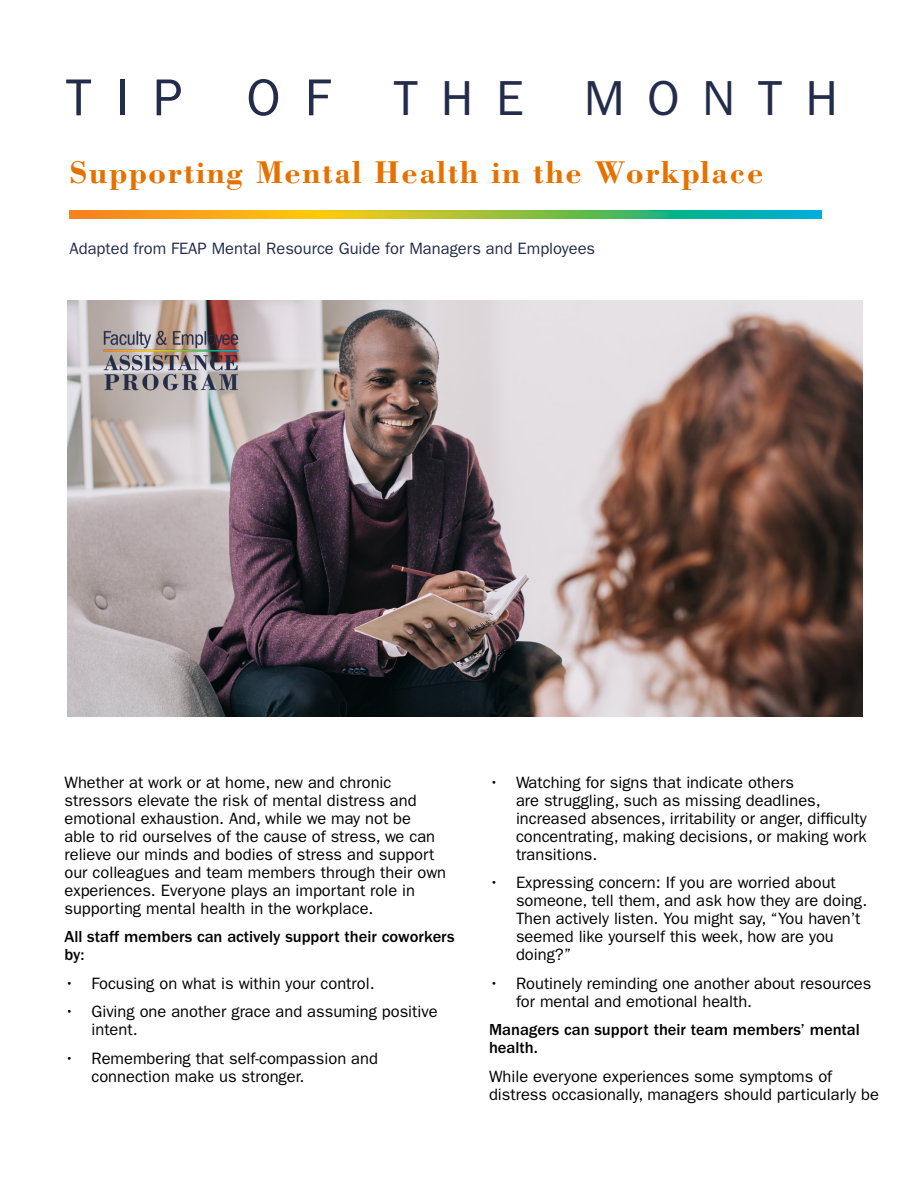
<style>
.page{position:relative;width:918px;height:1188px;background:#fff}
.page>*{position:absolute;margin:0;border:0;box-sizing:border-box;transform-origin:0 0}
.Main_Title_Header{font:49.35px "ITC Franklin Gothic Std";letter-spacing:.46em;color:#232d4b}
.Section_Header_-_14p{font:700 32.4px "Bodoni Std";letter-spacing:.05em;color:#e57200}
.Paragraph_Style_3{font:16.5px/18px "ITC Franklin Gothic Std";color:#000}
.Paragraph_Style_3-2{font:500 16.5px/18px "ITC Franklin Gothic Std";color:#000}
.Title_Pull_Text{font:16.5px "ITC Franklin Gothic Std";color:#232d4b}
.s1{font-size:52.2px}
</style>
<div class="page">
<img style="left:68px;top:300px;width:795px;height:417px">
<img style="left:89px;top:311px;width:162px;height:91px">
<img style="left:70px;top:211px;width:752px;height:7px">
<p class="Main_Title_Header" style="left:66px;top:70px;width:774px"><span class="s1">TIP OF</span> THE MONTH</p>
<p class="Section_Header_-_14p" style="left:70px;top:152px;width:695px">Supporting Mental Health in the Workplace</p>
<p class="Title_Pull_Text" style="left:70px;top:239px;width:527px">Adapted from FEAP Mental Resource Guide for Managers and Employees</p>
<p class="Paragraph_Style_3" style="left:64px;top:773px;width:383px">Whether at work or at home, new and chronic stressors elevate the risk of mental distress and emotional exhaustion. And, while we may not be<br>able to rid ourselves of the cause of stress, we can relieve our minds and bodies of stress and support our colleagues and team members through their own experiences. Everyone plays an important role in supporting mental health in the workplace.</p>
<p class="Paragraph_Style_3-2" style="left:64px;top:928px;width:392px">All staff members can actively support their coworkers by:</p>
<p class="Paragraph_Style_3" style="left:64px;top:974px;width:312px">• Focusing on what is within your control.</p>
<p class="Paragraph_Style_3" style="left:92px;top:1003px;width:348px;text-indent:-27px">• Giving one another grace and assuming positive intent.</p>
<p class="Paragraph_Style_3" style="left:92px;top:1049px;width:288px;text-indent:-27px">• Remembering that self-compassion and connection make us stronger.</p>
<p class="Paragraph_Style_3" style="left:516px;top:773px;width:352px;text-indent:-27px">• Watching for signs that indicate others<br>are struggling, such as missing deadlines, increased absences, irritability or anger, difficulty concentrating, making decisions, or making work transitions.</p>
<p class="Paragraph_Style_3" style="left:516px;top:874px;width:353px;text-indent:-27px">• Expressing concern: If you are worried about someone, tell them, and ask how they are doing.<br>Then actively listen. You might say, “You haven’t seemed like yourself this week, how are you doing?”</p>
<p class="Paragraph_Style_3" style="left:516px;top:974px;width:357px;text-indent:-27px">• Routinely reminding one another about resources for mental and emotional health.</p>
<p class="Paragraph_Style_3-2" style="left:489px;top:1021px;width:372px">Managers can support their team members’ mental health.</p>
<p class="Paragraph_Style_3" style="left:489px;top:1067px;width:391px">While everyone experiences some symptoms of distress occasionally, managers should particularly be</p>
</div>
